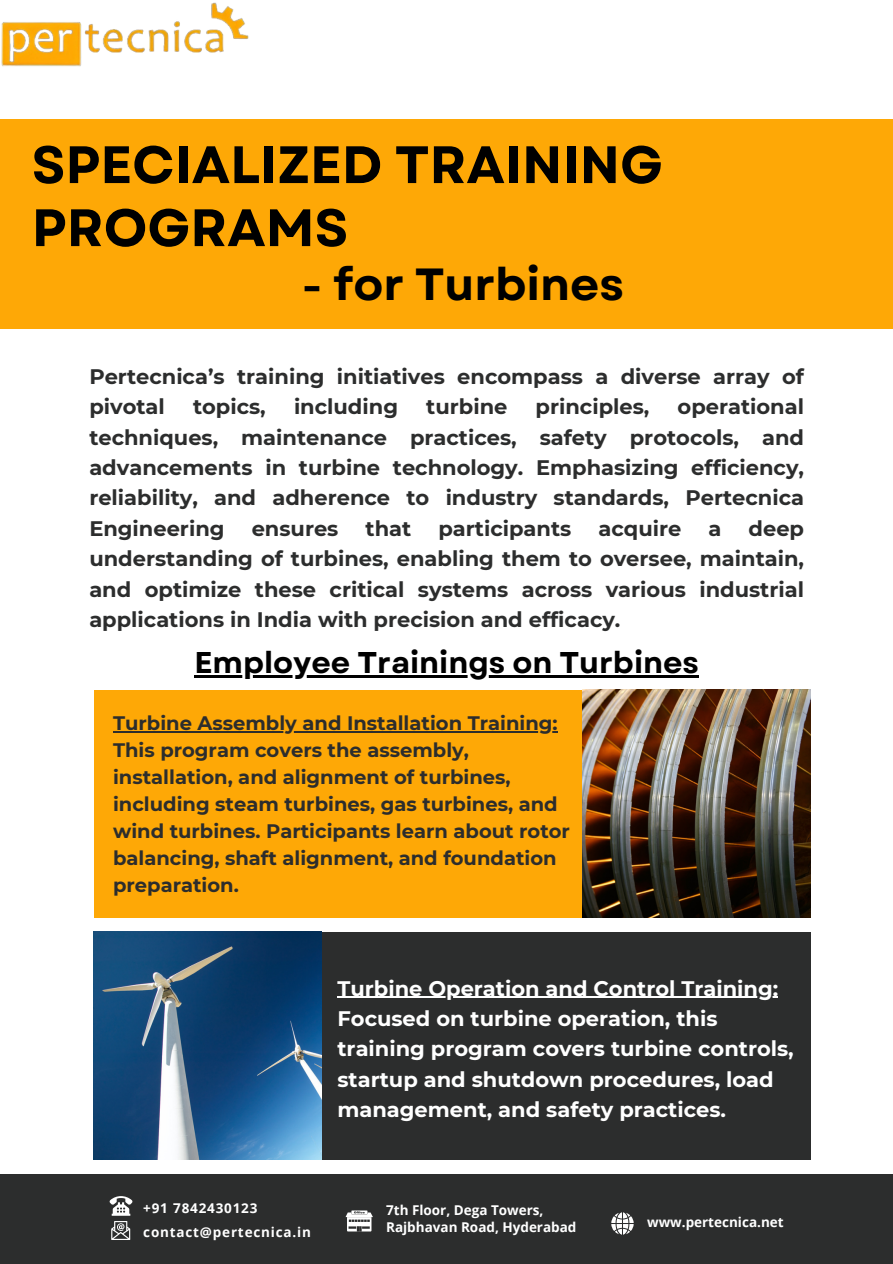
<style>
.page{position:relative;width:893px;height:1264px;background:#fff}
.page>*{position:absolute;margin:0;border:0;box-sizing:border-box;transform-origin:0 0}
.t1{font:700 52.5px/63px "Garet";color:#000}
.t2{font:700 45px "Garet";color:#000}
.t3{font:700 30px "Garet";color:#000}
.t4{font:700 21px/30.3px "Montserrat";color:#2c2d2d;text-align:justify}
.t5{font:700 21px/30.3px "Montserrat";color:#fff}
.t6{font:700 19.5px/27px "Montserrat";color:#2c2d2d}
.t7{font:700 13.5px "Open Sans";color:#fff}
.t8{font:700 13.5px "Open Sans";letter-spacing:.06em;color:#fff}
</style>
<div class="page">
<img style="left:1px;top:2px;width:248px;height:65px">
<div style="left:0;top:119px;width:892px;height:210px;background:#fea806"></div>
<div style="left:94px;top:689px;width:709px;height:228px;background:#fea806"></div>
<div style="left:201px;top:932px;width:609px;height:227px;background:#2c2d2d"></div>
<img style="left:94px;top:932px;width:227px;height:227px">
<img style="left:582px;top:689px;width:228px;height:228px">
<div style="left:0;top:1174px;width:892px;height:89px;background:#2c2d2d"></div>
<svg style="left:611px;top:1212px;width:22px;height:22px"></svg>
<svg style="left:345px;top:1210px;width:27px;height:21px"></svg>
<svg style="left:110px;top:1196px;width:22px;height:43px"></svg>
<hr style="left:194px;top:675px;width:505px;height:2px;background:#000">
<hr style="left:113px;top:731px;width:444px;height:1px;background:#2c2d2d">
<hr style="left:337px;top:996px;width:441px;height:1px;background:#fff">
<p class="t1" style="left:32px;top:133px;width:632px">SPECIALIZED TRAINING<br>PROGRAMS</p>
<p class="t2" style="left:302px;top:252px;width:323px">- for Turbines</p>
<p class="t4" style="left:89px;top:361px;width:716px">Pertecnica’s training initiatives encompass a diverse array of pivotal</p>
<p class="t4" style="left:89px;top:391px;width:716px;text-indent:588px">operational techniques, maintenance practices, safety protocols, and advancements in turbine technology. Emphasizing efficiency, reliability, and adherence to industry standards, Pertecnica Engineering</p>
<p class="t4" style="left:193px;top:391px;width:74px">topics,</p>
<p class="t4" style="left:294px;top:391px;width:105px">including</p>
<p class="t4" style="left:426px;top:391px;width:83px">turbine</p>
<p class="t4" style="left:535px;top:391px;width:115px">principles,</p>
<p class="t4" style="left:252px;top:513px;width:88px">ensures</p>
<p class="t4" style="left:365px;top:513px;width:47px">that</p>
<p class="t4" style="left:438px;top:513px;width:134px">participants</p>
<p class="t4" style="left:598px;top:513px;width:84px">acquire</p>
<p class="t4" style="left:708px;top:513px;width:14px">a</p>
<p class="t4" style="left:89px;top:513px;width:716px;text-indent:659px">deep understanding of turbines, enabling them to oversee, maintain, and optimize these critical systems across various industrial applications in India with precision and efficacy.</p>
<p class="t3" style="left:194px;top:641px;width:506px">Employee Trainings on Turbines</p>
<p class="t6" style="left:113px;top:709px;width:446px">Turbine Assembly and Installation Training:</p>
<p class="t6" style="left:113px;top:736px;width:458px">This program covers the assembly, installation, and alignment of turbines, including steam turbines, gas turbines, and wind turbines. Participants learn about rotor balancing, shaft alignment, and foundation preparation.</p>
<p class="t5" style="left:337px;top:972px;width:442px">Turbine Operation and Control Training:</p>
<p class="t5" style="left:337px;top:1003px;width:458px">Focused on turbine operation, this training program covers turbine controls, startup and shutdown procedures, load management, and safety practices.</p>
<p class="t8" style="left:143px;top:1198px;width:116px">+91 7842430123</p>
<p class="t8" style="left:143px;top:1222px;width:169px">contact@pertecnica.in</p>
<p class="t7" style="left:386px;top:1200px;width:159px">7th Floor, Dega Towers,</p>
<p class="t7" style="left:386px;top:1217px;width:192px">Rajbhavan Road, Hyderabad</p>
<p class="t7" style="left:647px;top:1212px;width:138px">www.pertecnica.net</p>
</div>
